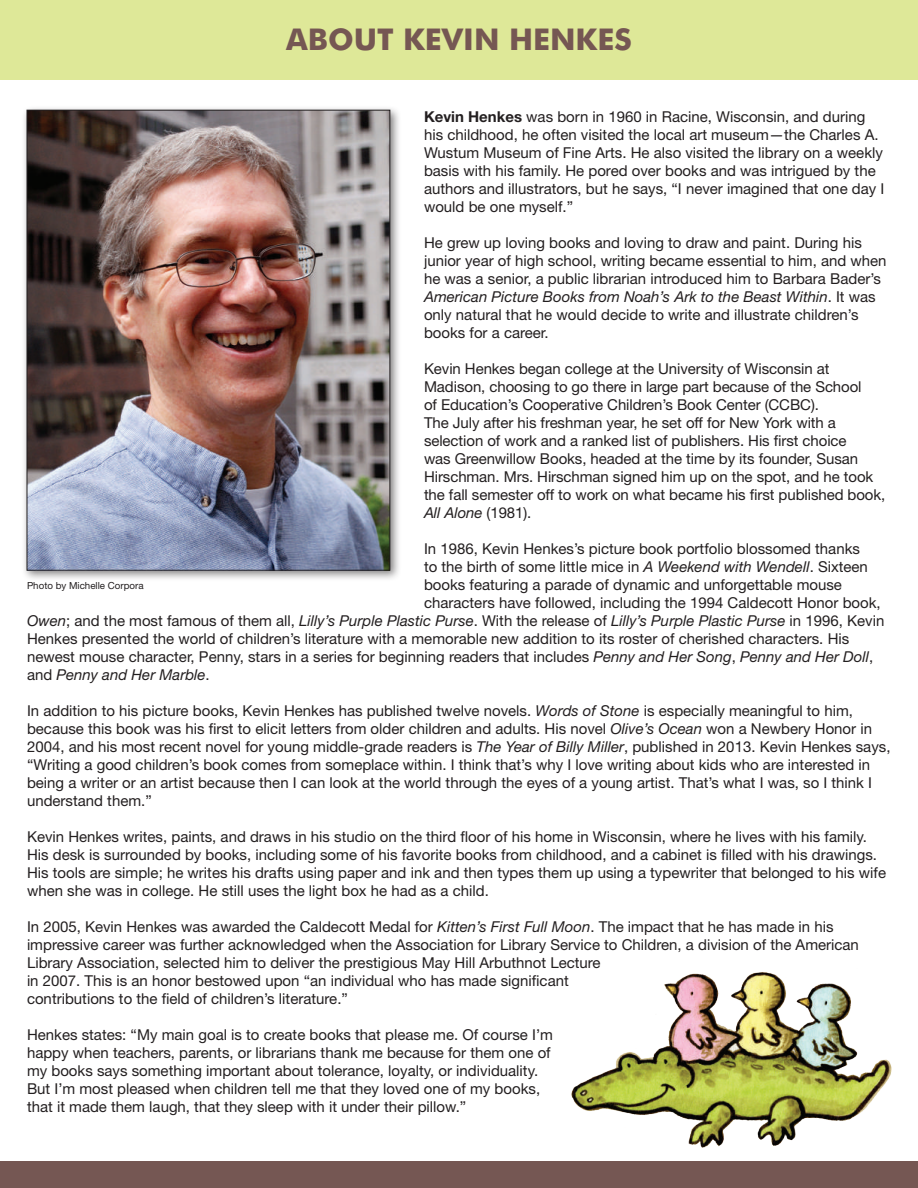
<style>
.page{position:relative;width:918px;height:1188px;background:#fff}
.page>*{position:absolute;margin:0;border:0;box-sizing:border-box;transform-origin:0 0}
.t1{font:700 30px "Futura BT";color:#755753}
.t2{font:15px/18px "Helvetica Neue";color:#231f20}
.t3{font:italic 15px "Helvetica Neue";color:#231f20}
.t4{font:9.75px "Helvetica Neue";color:#231f20}
.s1{font-weight:700}
.s2{font-style:italic}
.s3{font-style:normal}
</style>
<div class="page">
<div style="left:22px;top:105px;width:380px;height:477px;background:#231f20;opacity:.55"></div>
<img style="left:29px;top:112px;width:359px;height:457px">
<div style="left:0;top:0;width:918px;height:79px;background:#dee898"></div>
<div style="left:0;top:1161px;width:918px;height:27px;background:#755753"></div>
<img style="left:571px;top:972px;width:321px;height:176px">
<h1 class="t1" style="left:286px;top:21px;width:347px">ABOUT KEVIN HENKES</h1>
<p class="t2" style="left:424px;top:107px;width:462px"><span class="s1">Kevin Henkes</span> was born in 1960 in Racine, Wisconsin, and during his childhood, he often visited the local art museum—the Charles A.<br>Wustum Museum of Fine Arts. He also visited the library on a weekly basis with his family. He pored over books and was intrigued by the authors and illustrators, but he says, “I never imagined that one day I would be one myself.”</p>
<p class="t2" style="left:424px;top:233px;width:464px">He grew up loving books and loving to draw and paint. During his junior year of high school, writing became essential to him, and when he was a senior, a public librarian introduced him to Barbara Bader’s <span class="s2">American Picture Books from Noah’s Ark to the Beast Within</span>. It was only natural that he would decide to write and illustrate children’s books for a career.</p>
<p class="t2" style="left:424px;top:359px;width:463px">Kevin Henkes began college at the University of Wisconsin at Madison, choosing to go there in large part because of the School<br>of Education’s Cooperative Children’s Book Center (CCBC).<br>The July after his freshman year, he set off for New York with a selection of work and a ranked list of publishers. His first choice<br>was Greenwillow Books, headed at the time by its founder, Susan Hirschman. Mrs. Hirschman signed him up on the spot, and he took the fall semester off to work on what became his first published book, <span class="s2">All Alone</span> (1981).</p>
<p class="t2" style="left:424px;top:539px;width:437px">In 1986, Kevin Henkes’s picture book portfolio blossomed thanks</p>
<p class="t2" style="left:424px;top:557px;width:445px">to the birth of some little mice in <span class="s2">A Weekend with Wendell</span>. Sixteen</p>
<p class="t2" style="left:424px;top:575px;width:420px">books featuring a parade of dynamic and unforgettable mouse</p>
<p class="t2" style="left:424px;top:593px;width:458px">characters have followed, including the 1994 Caldecott Honor book,</p>
<p class="t2" style="left:27px;top:611px;width:859px"><span class="s2">Owen</span>; and the most famous of them all, <span class="s2">Lilly’s Purple Plastic Purse</span>. With the release of <span class="s2">Lilly’s Purple Plastic Purse</span> in 1996, Kevin</p>
<p class="t2" style="left:27px;top:629px;width:824px">Henkes presented the world of children’s literature with a memorable new addition to its roster of cherished characters. His</p>
<p class="t2" style="left:27px;top:647px;width:848px">newest mouse character, Penny, stars in a series for beginning readers that includes <span class="s2">Penny and Her Song</span>, <span class="s2">Penny and Her Doll</span>,</p>
<p class="t3" style="left:27px;top:666px;width:184px"><span class="s3">and</span> Penny and Her Marble<span class="s3">.</span></p>
<p class="t2" style="left:27px;top:701px;width:865px">In addition to his picture books, Kevin Henkes has published twelve novels. <span class="s2">Words of Stone</span> is especially meaningful to him, because this book was his first to elicit letters from older children and adults. His novel <span class="s2">Olive’s Ocean</span> won a Newbery Honor in 2004, and his most recent novel for young middle-grade readers is <span class="s2">The Year of Billy Miller</span>, published in 2013. Kevin Henkes says, “Writing a good children’s book comes from someplace within. I think that’s why I love writing about kids who are interested in being a writer or an artist because then I can look at the world through the eyes of a young artist. That’s what I was, so I think I understand them.”</p>
<p class="t2" style="left:27px;top:827px;width:861px">Kevin Henkes writes, paints, and draws in his studio on the third floor of his home in Wisconsin, where he lives with his family.<br>His desk is surrounded by books, including some of his favorite books from childhood, and a cabinet is filled with his drawings.<br>His tools are simple; he writes his drafts using paper and ink and then types them up using a typewriter that belonged to his wife when she was in college. He still uses the light box he had as a child.</p>
<p class="t2" style="left:27px;top:917px;width:834px">In 2005, Kevin Henkes was awarded the Caldecott Medal for <span class="s2">Kitten’s First Full Moon</span>. The impact that he has made in his impressive career was further acknowledged when the Association for Library Service to Children, a division of the American Library Association, selected him to deliver the prestigious May Hill Arbuthnot Lecture<br>in 2007. This is an honor bestowed upon “an individual who has made significant<br>contributions to the field of children’s literature.”</p>
<p class="t2" style="left:27px;top:1025px;width:527px">Henkes states: “My main goal is to create books that please me. Of course I’m happy when teachers, parents, or librarians thank me because for them one of my books says something important about tolerance, loyalty, or individuality.<br>But I’m most pleased when children tell me that they loved one of my books, that it made them laugh, that they sleep with it under their pillow.”</p>
<p class="t4" style="left:27px;top:579px;width:118px">Photo by Michelle Corpora</p>
</div>
